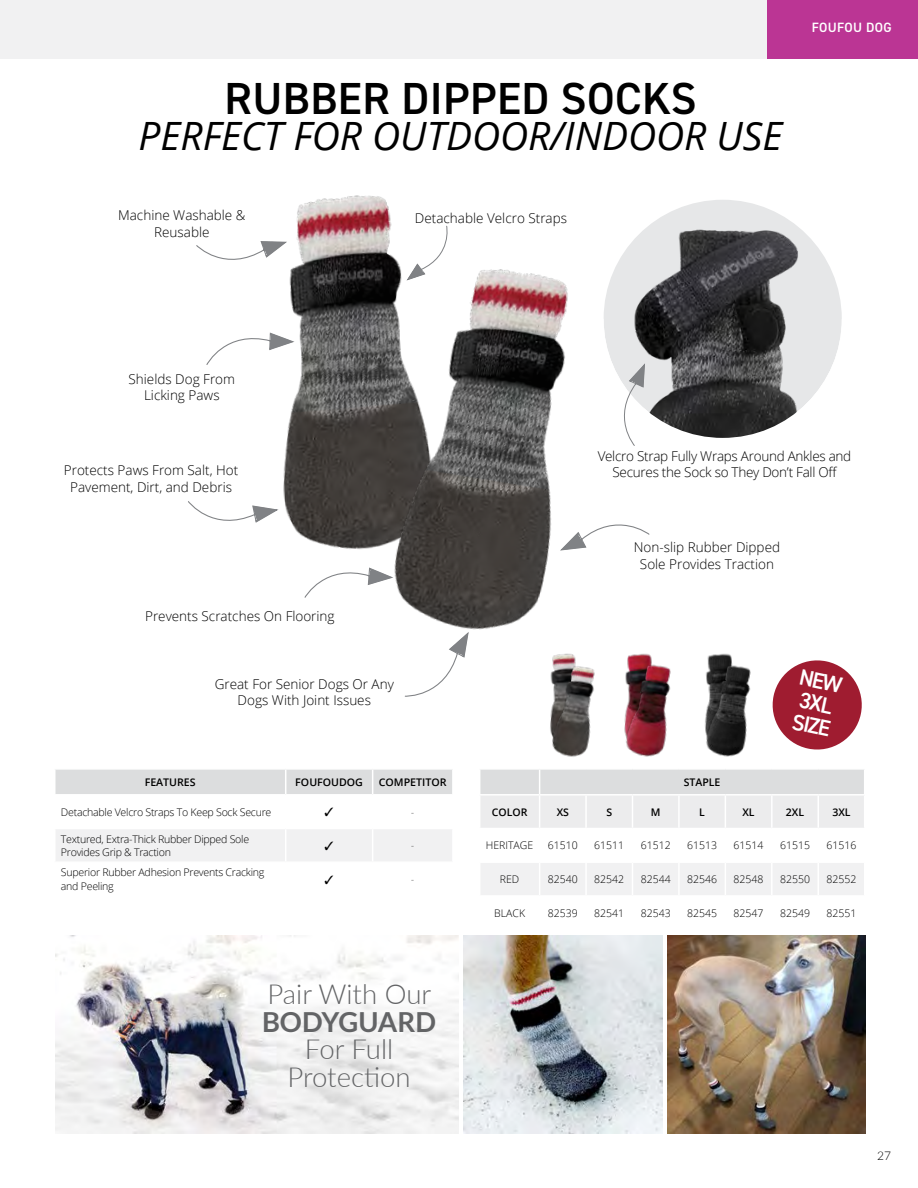
<style>
.page{position:relative;width:918px;height:1188px;background:#fff}
.page>*{position:absolute;margin:0;border:0;box-sizing:border-box;transform-origin:0 0}
.t1{font:600 45px "DIN2014";letter-spacing:.01em;color:#000}
.t2{font:italic 39px "Open Sans";color:#000}
.t3{font:300 27.6px/27.6px "Lato";color:#636466;text-align:center}
.t4{font:700 27.6px "Lato";color:#636466}
.t5{font:600 22.5px/22.5px "DIN2014";color:#fff}
.t6{font:300 13.5px/16.5px "Open Sans";color:#000;text-align:center}
.t7{font:300 13.5px/16.5px "Open Sans";letter-spacing:-.02em;color:#000;text-align:center}
.t8{font:600 13.5px "DIN2014";letter-spacing:.025em;color:#fff}
.t9{font:300 12px "Lato";color:#000}
.t10{font:300 10.5px/13.5px "Open Sans";letter-spacing:-.025em;color:#000}
.t11{font:600 10.5px "Open Sans";color:#000}
.t12{font:300 10.5px "Open Sans";color:#000}
.t13{font:300 9.75px "Lato";color:#000}
</style>
<div class="page">
<div style="left:767px;top:0;width:151px;height:58px;background:#bb3594"></div>
<div style="left:0;top:0;width:767px;height:58px;background:#f1f1f2"></div>
<img style="left:283px;top:195px;width:109px;height:354px">
<img style="left:464px;top:936px;width:198px;height:198px">
<svg style="left:443px;top:225px;width:5px;height:22px"></svg>
<svg style="left:196px;top:241px;width:93px;height:33px"></svg>
<svg style="left:188px;top:501px;width:91px;height:22px"></svg>
<svg style="left:206px;top:329px;width:90px;height:37px"></svg>
<svg style="left:304px;top:572px;width:54px;height:26px"></svg>
<svg style="left:404px;top:653px;width:62px;height:44px"></svg>
<svg style="left:621px;top:524px;width:29px;height:11px"></svg>
<div style="left:481px;top:863px;width:383px;height:32px;background:#f1f1f2"></div>
<svg style="left:480px;top:769px;width:384px;height:59px;background:#e5e5e6"></svg>
<hr style="left:479px;top:794px;width:61px;height:2px;background:#fff">
<hr style="left:540px;top:794px;width:46px;height:2px;background:#fff">
<hr style="left:539px;top:796px;width:1px;height:32px;background:#fff">
<hr style="left:586px;top:794px;width:46px;height:2px;background:#fff">
<hr style="left:585px;top:796px;width:2px;height:32px;background:#fff">
<hr style="left:632px;top:794px;width:47px;height:2px;background:#fff">
<hr style="left:632px;top:796px;width:1px;height:32px;background:#fff">
<hr style="left:679px;top:794px;width:46px;height:2px;background:#fff">
<hr style="left:678px;top:796px;width:2px;height:32px;background:#fff">
<hr style="left:725px;top:794px;width:47px;height:2px;background:#fff">
<hr style="left:725px;top:796px;width:1px;height:32px;background:#fff">
<hr style="left:772px;top:794px;width:46px;height:2px;background:#fff">
<hr style="left:771px;top:796px;width:2px;height:32px;background:#fff">
<hr style="left:818px;top:794px;width:47px;height:2px;background:#fff">
<hr style="left:818px;top:796px;width:1px;height:32px;background:#fff">
<hr style="left:539px;top:863px;width:1px;height:32px;background:#fff">
<hr style="left:585px;top:863px;width:2px;height:32px;background:#fff">
<hr style="left:632px;top:863px;width:1px;height:32px;background:#fff">
<hr style="left:678px;top:863px;width:2px;height:32px;background:#fff">
<hr style="left:725px;top:863px;width:1px;height:32px;background:#fff">
<hr style="left:771px;top:863px;width:2px;height:32px;background:#fff">
<hr style="left:818px;top:863px;width:1px;height:32px;background:#fff">
<img style="left:552px;top:653px;width:24px;height:9px">
<img style="left:550px;top:662px;width:45px;height:95px">
<img style="left:707px;top:653px;width:25px;height:8px">
<img style="left:705px;top:661px;width:46px;height:96px">
<img style="left:627px;top:653px;width:25px;height:7px">
<img style="left:624px;top:660px;width:47px;height:97px">
<img style="left:621px;top:200px;width:221px;height:116px">
<img style="left:667px;top:936px;width:199px;height:198px">
<img style="left:56px;top:935px;width:403px;height:199px">
<div style="left:55px;top:769px;width:397px;height:25px;background:#dcddde"></div>
<svg style="left:621px;top:316px;width:221px;height:130px"></svg>
<svg style="left:772px;top:660px;width:90px;height:90px"></svg>
<img style="left:358px;top:247px;width:263px;height:406px">
<div style="left:56px;top:829px;width:396px;height:32px;background:#f1f1f2"></div>
<h1 class="t1" style="left:224px;top:69px;width:474px">RUBBER DIPPED SOCKS</h1>
<h2 class="t2" style="left:139px;top:109px;width:645px">PERFECT FOR OUTDOOR/INDOOR USE</h2>
<p class="t6" style="left:118px;top:207px;width:129px">Machine Washable &amp;</p>
<p class="t6" style="left:415px;top:209px;width:154px">Detachable Velcro Straps</p>
<p class="t6" style="left:154px;top:223px;width:57px">Reusable</p>
<p class="t8" style="left:812px;top:19px;width:81px">FOUFOU DOG</p>
<p class="t6" style="left:129px;top:370px;width:108px">Shields Dog From<br>Licking Paws</p>
<p class="t6" style="left:64px;top:462px;width:176px">Protects Paws From Salt, Hot<br>Pavement, Dirt, and Debris</p>
<p class="t6" style="left:145px;top:608px;width:191px">Prevents Scratches On Flooring</p>
<p class="t6" style="left:215px;top:675px;width:181px">Great For Senior Dogs Or Any<br>Dogs With Joint Issues</p>
<p class="t11" style="left:145px;top:775px;width:53px">FEATURES</p>
<p class="t11" style="left:295px;top:775px;width:69px">FOUFOUDOG</p>
<p class="t11" style="left:379px;top:775px;width:69px">COMPETITOR</p>
<p class="t10" style="left:61px;top:805px;width:212px">Detachable Velcro Straps To Keep Sock Secure</p>
<p class="t10" style="left:61px;top:832px;width:190px">Textured, Extra-Thick Rubber Dipped Sole<br>Provides Grip &amp; Traction</p>
<p class="t13" style="left:411px;top:839px;width:5px">-</p>
<p class="t10" style="left:61px;top:866px;width:205px">Superior Rubber Adhesion Prevents Cracking and Peeling</p>
<p class="t13" style="left:411px;top:873px;width:5px">-</p>
<h3 class="t3" style="left:267px;top:980px;width:165px">Pair With Our</h3>
<h3 class="t4" style="left:262px;top:1006px;width:176px">BODYGUARD</h3>
<h3 class="t3" style="left:287px;top:1035px;width:125px">For Full<br>Protection</h3>
<p class="t7" style="left:598px;top:447px;width:255px">Velcro Strap Fully Wraps Around Ankles and<br>Secures the Sock so They Don’t Fall Off</p>
<p class="t6" style="left:634px;top:539px;width:148px">Non-slip Rubber Dipped<br>Sole Provides Traction</p>
<p class="t11" style="left:684px;top:775px;width:38px">STAPLE</p>
<h3 class="t5" style="left:802px;top:665px;width:45px;rotate:12deg">NEW<br>3XL<br>SIZE</h3>
<p class="t11" style="left:492px;top:805px;width:37px">COLOR</p>
<p class="t11" style="left:557px;top:805px;width:14px">XS</p>
<p class="t11" style="left:606px;top:805px;width:7px">S</p>
<p class="t11" style="left:651px;top:805px;width:11px">M</p>
<p class="t11" style="left:699px;top:805px;width:7px">L</p>
<p class="t11" style="left:742px;top:805px;width:14px">XL</p>
<p class="t11" style="left:786px;top:805px;width:20px">2XL</p>
<p class="t11" style="left:832px;top:805px;width:20px">3XL</p>
<p class="t12" style="left:486px;top:838px;width:49px">HERITAGE</p>
<p class="t10" style="left:548px;top:839px;width:31px">61510</p>
<p class="t10" style="left:594px;top:839px;width:31px">61511</p>
<p class="t10" style="left:641px;top:839px;width:31px">61512</p>
<p class="t10" style="left:687px;top:839px;width:31px">61513</p>
<p class="t10" style="left:734px;top:839px;width:31px">61514</p>
<p class="t10" style="left:780px;top:839px;width:31px">61515</p>
<p class="t10" style="left:826px;top:839px;width:31px">61516</p>
<p class="t10" style="left:500px;top:872px;width:21px">RED</p>
<p class="t10" style="left:548px;top:872px;width:31px">82540</p>
<p class="t10" style="left:594px;top:872px;width:31px">82542</p>
<p class="t10" style="left:641px;top:872px;width:31px">82544</p>
<p class="t10" style="left:687px;top:872px;width:31px">82546</p>
<p class="t10" style="left:734px;top:872px;width:31px">82548</p>
<p class="t10" style="left:780px;top:872px;width:31px">82550</p>
<p class="t10" style="left:827px;top:872px;width:31px">82552</p>
<p class="t10" style="left:494px;top:906px;width:32px">BLACK</p>
<p class="t10" style="left:548px;top:906px;width:31px">82539</p>
<p class="t10" style="left:594px;top:906px;width:31px">82541</p>
<p class="t10" style="left:641px;top:906px;width:31px">82543</p>
<p class="t10" style="left:687px;top:906px;width:31px">82545</p>
<p class="t10" style="left:734px;top:906px;width:31px">82547</p>
<p class="t10" style="left:780px;top:906px;width:31px">82549</p>
<p class="t10" style="left:827px;top:906px;width:31px">82551</p>
<p class="t9" style="left:877px;top:1147px;width:15px">27</p>
</div>
